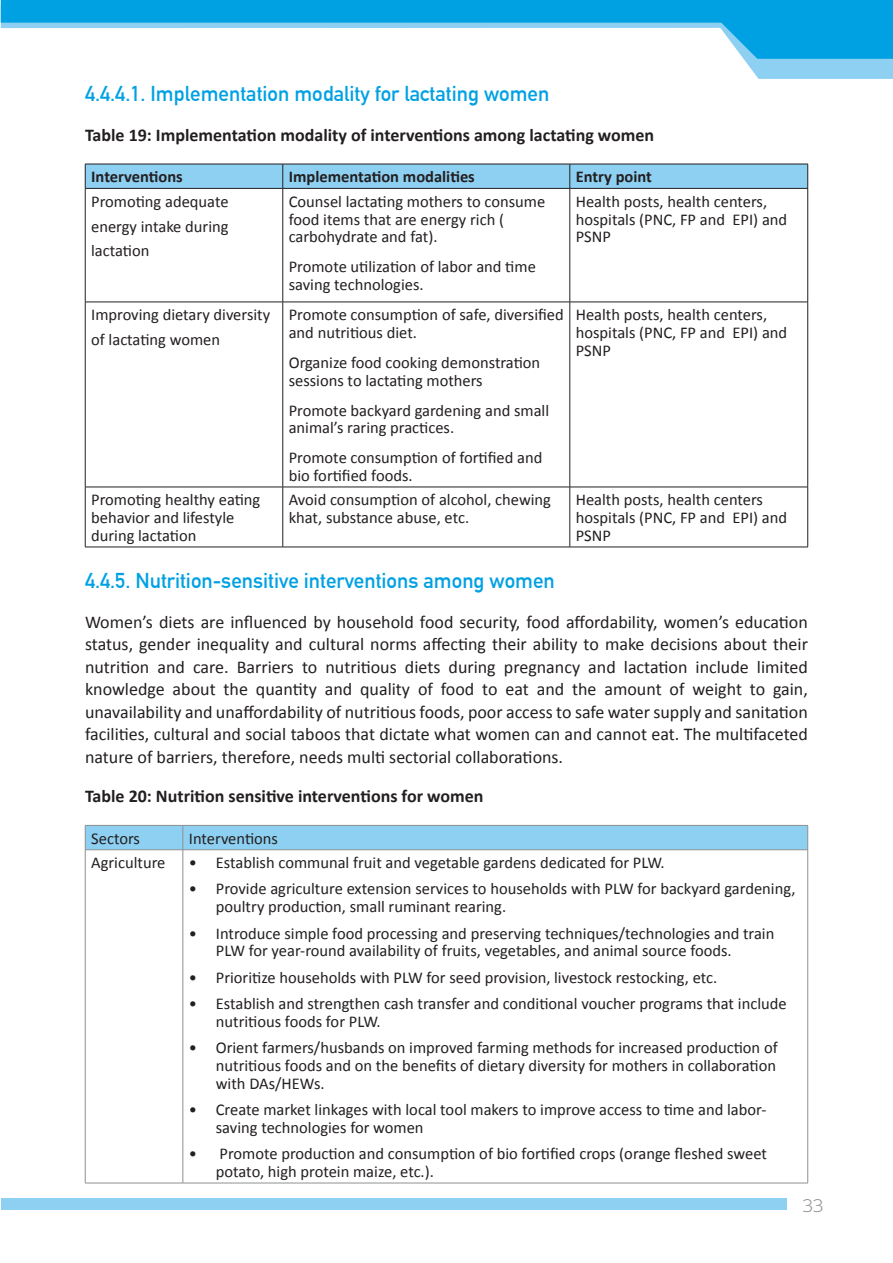
<style>
.page{position:relative;width:893px;height:1263px;background:#fff}
.page>*{position:absolute;margin:0;border:0;box-sizing:border-box;transform-origin:0 0}
.t1{font:700 21px "DIN Alternate";color:#00a1e3}
.t2{font:18px/22.5px "Calibri";color:#231f20;text-align:justify}
.t3{font:700 18px "Calibri";color:#231f20}
.t4{font:300 18px "Alright Sans";color:#908a8a}
.t5{font:16.5px/17.9px "Calibri";color:#231f20}
.t6{font:700 16.5px "Calibri";color:#231f20}
</style>
<div class="page">
<div style="left:1px;top:1198px;width:786px;height:12px;background:#8ed0f2"></div>
<div style="left:744px;top:59px;width:149px;height:20px;background:#8ed0f2"></div>
<svg style="left:1px;top:0;width:892px;height:59px"></svg>
<svg style="left:85px;top:164px;width:723px;height:24px;background:#8acaeb"></svg>
<hr style="left:85px;top:188px;width:198px;height:1px;background:#231f20">
<hr style="left:85px;top:189px;width:1px;height:113px;background:#231f20">
<hr style="left:283px;top:188px;width:287px;height:1px;background:#231f20">
<hr style="left:283px;top:189px;width:1px;height:113px;background:#231f20">
<hr style="left:570px;top:188px;width:238px;height:1px;background:#231f20">
<hr style="left:570px;top:189px;width:1px;height:113px;background:#231f20">
<hr style="left:807px;top:189px;width:1px;height:113px;background:#231f20">
<hr style="left:85px;top:302px;width:198px;height:1px;background:#231f20">
<hr style="left:85px;top:302px;width:1px;height:185px;background:#231f20">
<hr style="left:283px;top:302px;width:287px;height:1px;background:#231f20">
<hr style="left:283px;top:302px;width:1px;height:185px;background:#231f20">
<hr style="left:570px;top:302px;width:238px;height:1px;background:#231f20">
<hr style="left:570px;top:302px;width:1px;height:185px;background:#231f20">
<hr style="left:807px;top:302px;width:1px;height:185px;background:#231f20">
<hr style="left:85px;top:487px;width:198px;height:1px;background:#231f20">
<hr style="left:85px;top:487px;width:1px;height:60px;background:#231f20">
<hr style="left:283px;top:487px;width:287px;height:1px;background:#231f20">
<hr style="left:283px;top:487px;width:1px;height:60px;background:#231f20">
<hr style="left:570px;top:487px;width:238px;height:1px;background:#231f20">
<hr style="left:570px;top:487px;width:1px;height:60px;background:#231f20">
<hr style="left:807px;top:487px;width:1px;height:60px;background:#231f20">
<hr style="left:85px;top:547px;width:198px;height:1px;background:#231f20">
<hr style="left:283px;top:547px;width:287px;height:1px;background:#231f20">
<hr style="left:570px;top:547px;width:238px;height:1px;background:#231f20">
<div style="left:85px;top:825px;width:723px;height:24px;background:#8ed0f2"></div>
<hr style="left:85px;top:849px;width:98px;height:1px;background:#8e9091">
<hr style="left:85px;top:850px;width:1px;height:333px;background:#8e9091">
<hr style="left:183px;top:849px;width:625px;height:1px;background:#8e9091">
<hr style="left:183px;top:850px;width:1px;height:333px;background:#8e9091">
<hr style="left:807px;top:850px;width:1px;height:333px;background:#8e9091">
<hr style="left:85px;top:1183px;width:98px;height:1px;background:#8e9091">
<hr style="left:183px;top:1183px;width:625px;height:1px;background:#8e9091">
<p class="t1" style="left:85px;top:78px;width:466px">4.4.4.1. Implementation modality for lactating women</p>
<p class="t3" style="left:85px;top:122px;width:571px">Table 19: Implementation modality of interventions among lactating women</p>
<p class="t6" style="left:91px;top:165px;width:93px">Interventions</p>
<p class="t6" style="left:289px;top:165px;width:188px">Implementation modalities</p>
<p class="t6" style="left:576px;top:165px;width:78px">Entry point</p>
<p class="t5" style="left:91px;top:188px;width:139px;line-height:24.8px;text-align:justify">Promoting adequate energy intake during lactation</p>
<p class="t5" style="left:289px;top:192px;width:258px">Counsel lactating mothers to consume food items that are energy rich ( carbohydrate and fat).</p>
<p class="t5" style="left:289px;top:257px;width:249px">Promote utilization of labor and time saving technologies.</p>
<p class="t5" style="left:576px;top:192px;width:213px">Health posts, health centers, hospitals (PNC, FP and EPI) and<br>PSNP</p>
<p class="t5" style="left:91px;top:302px;width:181px;line-height:24.8px">Improving dietary diversity of lactating women</p>
<p class="t5" style="left:289px;top:305px;width:276px">Promote consumption of safe, diversified and nutritious diet.</p>
<p class="t5" style="left:289px;top:353px;width:253px">Organize food cooking demonstration sessions to lactating mothers</p>
<p class="t5" style="left:289px;top:401px;width:262px">Promote backyard gardening and small animal’s raring practices.</p>
<p class="t5" style="left:289px;top:448px;width:255px">Promote consumption of fortified and bio fortified foods.</p>
<p class="t5" style="left:576px;top:305px;width:213px">Health posts, health centers, hospitals (PNC, FP and EPI) and<br>PSNP</p>
<p class="t5" style="left:91px;top:490px;width:171px">Promoting healthy eating behavior and lifestyle during lactation</p>
<p class="t5" style="left:289px;top:490px;width:264px">Avoid consumption of alcohol, chewing khat, substance abuse, etc.</p>
<p class="t5" style="left:576px;top:490px;width:213px">Health posts, health centers hospitals (PNC, FP and EPI) and<br>PSNP</p>
<p class="t1" style="left:85px;top:565px;width:471px">4.4.5. Nutrition-sensitive interventions among women</p>
<p class="t2" style="left:85px;top:610px;width:724px">Women’s diets are influenced by household food security, food affordability, women’s education status, gender inequality and cultural norms affecting their ability to make decisions about their nutrition and care. Barriers to nutritious diets during pregnancy and lactation include limited knowledge about the quantity and quality of food to eat and the amount of weight to gain, unavailability and unaffordability of nutritious foods, poor access to safe water supply and sanitation facilities, cultural and social taboos that dictate what women can and cannot eat. The multifaceted nature of barriers, therefore, needs multi sectorial collaborations.</p>
<p class="t3" style="left:85px;top:783px;width:400px">Table 20: Nutrition sensitive interventions for women</p>
<p class="t5" style="left:91px;top:829px;width:50px">Sectors</p>
<p class="t5" style="left:189px;top:829px;width:91px">Interventions</p>
<p class="t5" style="left:91px;top:853px;width:76px">Agriculture</p>
<p class="t5" style="left:189px;top:853px;width:477px">• Establish communal fruit and vegetable gardens dedicated for PLW.</p>
<p class="t5" style="left:216px;top:880px;width:581px;text-indent:-27px">• Provide agriculture extension services to households with PLW for backyard gardening, poultry production, small ruminant rearing.</p>
<p class="t5" style="left:216px;top:924px;width:560px;text-indent:-27px">• Introduce simple food processing and preserving techniques/technologies and train<br>PLW for year-round availability of fruits, vegetables, and animal source foods.</p>
<p class="t5" style="left:189px;top:968px;width:530px">• Prioritize households with PLW for seed provision, livestock restocking, etc.</p>
<p class="t5" style="left:216px;top:994px;width:572px;text-indent:-27px">• Establish and strengthen cash transfer and conditional voucher programs that include nutritious foods for PLW.</p>
<p class="t5" style="left:216px;top:1038px;width:563px;text-align:justify;text-indent:-27px">• Orient farmers/husbands on improved farming methods for increased production of nutritious foods and on the benefits of dietary diversity for mothers in collaboration with DAs/HEWs.</p>
<p class="t5" style="left:216px;top:1100px;width:552px;text-indent:-27px">• Create market linkages with local tool makers to improve access to time and labor&shy;saving technologies for women</p>
<p class="t5" style="left:216px;top:1144px;width:553px;text-indent:-27px">• Promote production and consumption of bio fortified crops (orange fleshed sweet potato, high protein maize, etc.).</p>
<p class="t4" style="left:802px;top:1190px;width:22px">33</p>
</div>
